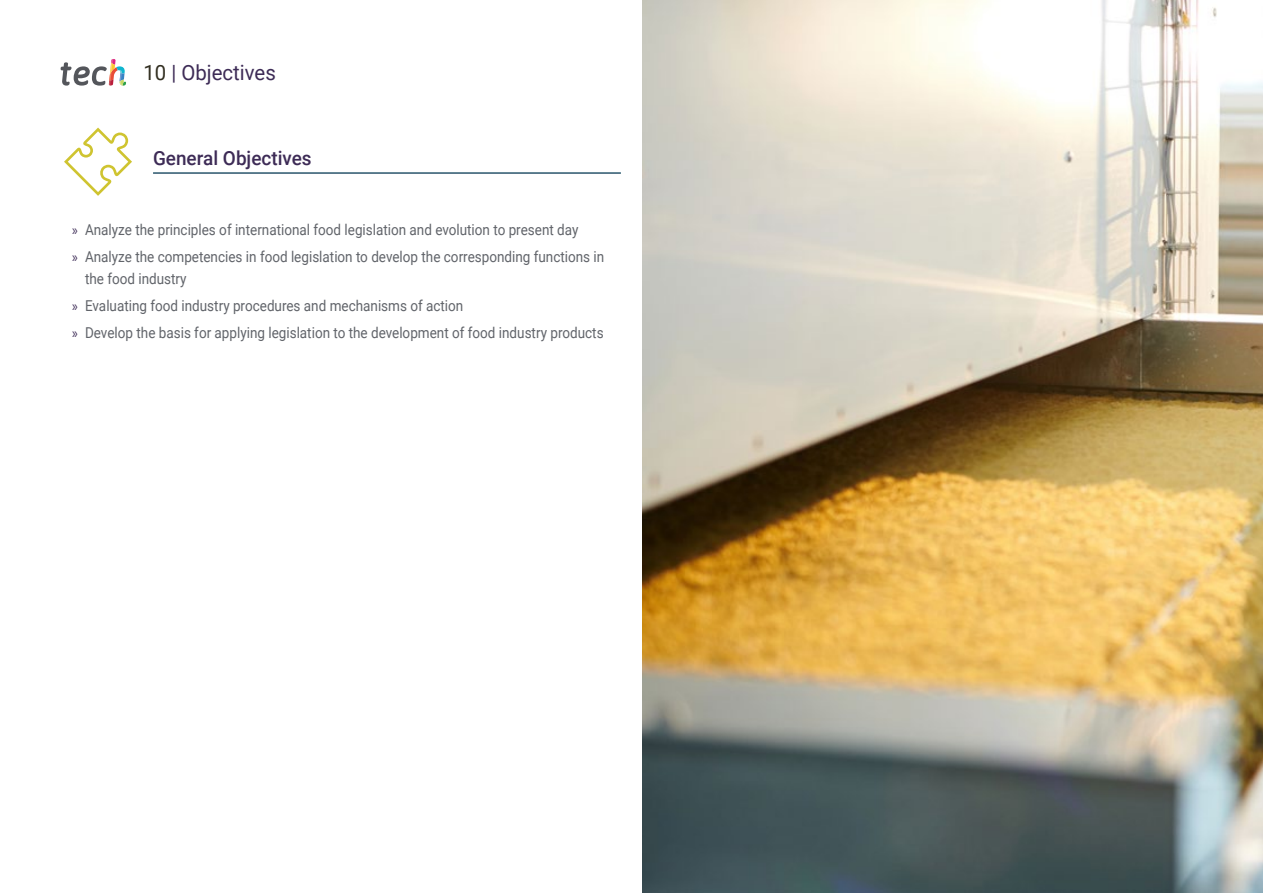
<style>
.page{position:relative;width:1263px;height:893px;background:#fff}
.page>*{position:absolute;margin:0;border:0;box-sizing:border-box;transform-origin:0 0}
.t1{font:21px "Roboto";color:#3d2b56}
.t2{font:500 19.5px "Roboto";color:#3d2b56}
.t3{font:15px/26.7px "Roboto";color:#61646a;scale:.9 1}
.s1{color:#312e20}
.s2{font-family:"Myriad Pro";color:#3d2b56}
</style>
<div class="page">
<hr style="left:153px;top:173px;width:468px;height:1px;background:#3d2b56">
<svg style="left:64px;top:128px;width:68px;height:68px"></svg>
<img style="left:642px;top:0;width:621px;height:893px">
<svg style="left:61px;top:59px;width:65px;height:27px"></svg>
<h1 class="t1" style="left:144px;top:57px;width:134px"><span class="s1">10</span> | Objectives</h1>
<h2 class="t2" style="left:153px;top:144px;width:160px">General Objectives</h2>
<p class="t3" style="left:72px;top:216px;width:593px"><span class="s2">»</span> Analyze the principles of international food legislation and evolution to present day<br><span class="s2">»</span> Analyze the competencies in food legislation to develop the corresponding functions in</p>
<p class="t3" style="left:72px;top:265px;width:592px;text-indent:13px">the food industry<br><span class="s2">»</span> Evaluating food industry procedures and mechanisms of action<br><span class="s2">»</span> Develop the basis for applying legislation to the development of food industry products</p>
</div>
